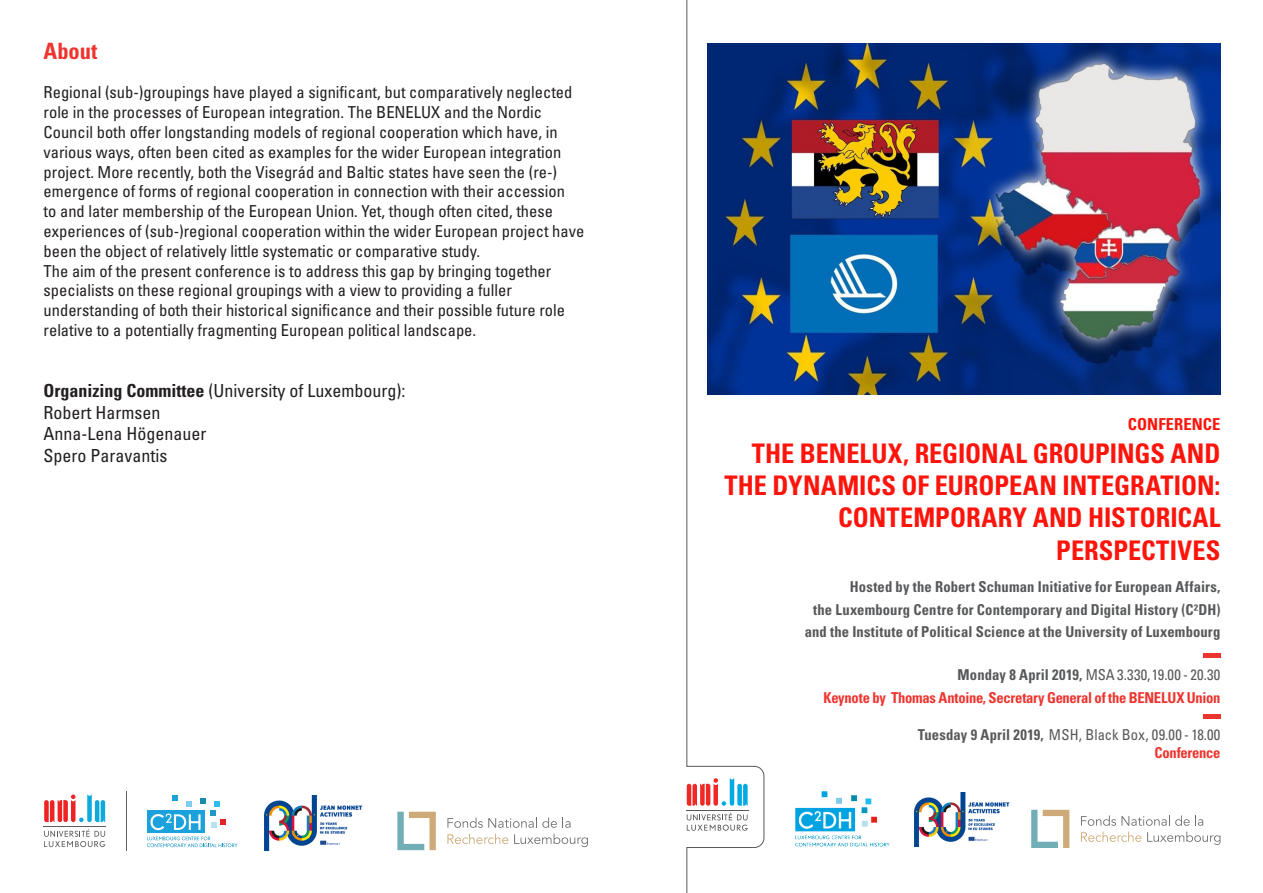
<style>
.page{position:relative;width:1263px;height:893px;background:#fff}
.page>*{position:absolute;margin:0;border:0;box-sizing:border-box;transform-origin:0 0}
.t1{font:700 condensed 27px/32.4px "Univers LT Std";color:#ff140b;text-align:right}
.t2{font:700 condensed 22.5px "Univers LT Std";color:#ee342f}
.t3{font:condensed 18px "Univers LT Std";color:#231f20}
.t4{font:condensed 16.5px/19.8px "Univers LT Std";color:#231f20}
.t5{font:700 condensed 16.5px "Univers LT Std";letter-spacing:.005em;color:#ff140b}
.t6{font:700 condensed 15px "Univers LT Std";letter-spacing:.01em;color:#57585a}
.t7{font:condensed 15px "Univers LT Std";letter-spacing:.015em;color:#57585a}
.t8{font:700 condensed 15px "Univers LT Std";letter-spacing:-.02em;color:#ee342f}
.s1{font-weight:700}
</style>
<div class="page">
<svg style="left:686px;top:0;width:78px;height:893px"></svg>
<hr style="left:686px;top:810px;width:62px;height:1px;background:#57585a">
<svg style="left:687px;top:813px;width:61px;height:18px"></svg>
<svg style="left:687px;top:778px;width:61px;height:28px"></svg>
<img style="left:707px;top:43px;width:513px;height:351px">
<img style="left:795px;top:792px;width:94px;height:55px">
<hr style="left:1203px;top:715px;width:17px;height:4px;background:#ee342f">
<svg style="left:1081px;top:815px;width:122px;height:11px"></svg>
<svg style="left:1081px;top:832px;width:60px;height:10px"></svg>
<svg style="left:1147px;top:832px;width:73px;height:13px"></svg>
<svg style="left:1031px;top:810px;width:38px;height:37px"></svg>
<img style="left:914px;top:792px;width:96px;height:55px">
<hr style="left:1203px;top:653px;width:17px;height:4px;background:#ee342f">
<hr style="left:126px;top:791px;width:1px;height:59px;background:#5c5c5d">
<hr style="left:44px;top:826px;width:62px;height:1px;background:#5c5c5d">
<svg style="left:44px;top:829px;width:61px;height:18px"></svg>
<svg style="left:44px;top:794px;width:61px;height:28px"></svg>
<svg style="left:147px;top:836px;width:90px;height:11px"></svg>
<div style="left:147px;top:810px;width:57px;height:23px;background:#1ba1db"></div>
<svg style="left:150px;top:795px;width:76px;height:35px"></svg>
<img style="left:265px;top:795px;width:98px;height:55px">
<svg style="left:447px;top:817px;width:124px;height:11px"></svg>
<svg style="left:447px;top:834px;width:61px;height:10px"></svg>
<svg style="left:514px;top:834px;width:74px;height:13px"></svg>
<svg style="left:397px;top:812px;width:39px;height:38px"></svg>
<p class="t2" style="left:44px;top:37px;width:55px">About</p>
<p class="t4" style="left:44px;top:82px;width:542px">Regional (sub-)groupings have played a significant, but comparatively neglected role in the processes of European integration. The BENELUX and the Nordic Council both offer longstanding models of regional cooperation which have, in various ways, often been cited as examples for the wider European integration project. More recently, both the Visegrád and Baltic states have seen the (re-) emergence of forms of regional cooperation in connection with their accession<br>to and later membership of the European Union. Yet, though often cited, these experiences of (sub-)regional cooperation within the wider European project have been the object of relatively little systematic or comparative study.</p>
<p class="t4" style="left:44px;top:261px;width:523px">The aim of the present conference is to address this gap by bringing together specialists on these regional groupings with a view to providing a fuller understanding of both their historical significance and their possible future role relative to a potentially fragmenting European political landscape.</p>
<p class="t3" style="left:44px;top:379px;width:363px"><span class="s1">Organizing Committee</span> (University of Luxembourg):</p>
<p class="t3" style="left:44px;top:401px;width:118px">Robert Harmsen</p>
<p class="t3" style="left:44px;top:423px;width:164px">Anna-Lena Högenauer</p>
<p class="t3" style="left:44px;top:444px;width:125px">Spero Paravantis</p>
<p class="t5" style="left:1128px;top:414px;width:94px">CONFERENCE</p>
<p class="t1" style="left:724px;top:437px;width:498px">THE BENELUX, REGIONAL GROUPINGS AND<br>THE DYNAMICS OF EUROPEAN INTEGRATION:<br>CONTEMPORARY AND HISTORICAL<br>PERSPECTIVES</p>
<p class="t6" style="left:850px;top:577px;width:372px">Hosted by the Robert Schuman Initiative for European Affairs,</p>
<p class="t6" style="left:813px;top:600px;width:409px">the Luxembourg Centre for Contemporary and Digital History (C²DH)</p>
<p class="t6" style="left:805px;top:623px;width:417px">and the Institute of Political Science at the University of Luxembourg</p>
<p class="t7" style="left:957px;top:665px;width:264px"><span class="s1">Monday 8 April 2019,</span> MSA 3.330,19.00 - 20.30</p>
<p class="t8" style="left:823px;top:688px;width:398px">Keynote by Thomas Antoine, Secretary General of the BENELUX Union</p>
<p class="t7" style="left:918px;top:725px;width:304px"><span class="s1">Tuesday 9 April 2019,</span> MSH, Black Box, 09.00 - 18.00</p>
<p class="t8" style="left:1154px;top:743px;width:67px">Conference</p>
</div>
